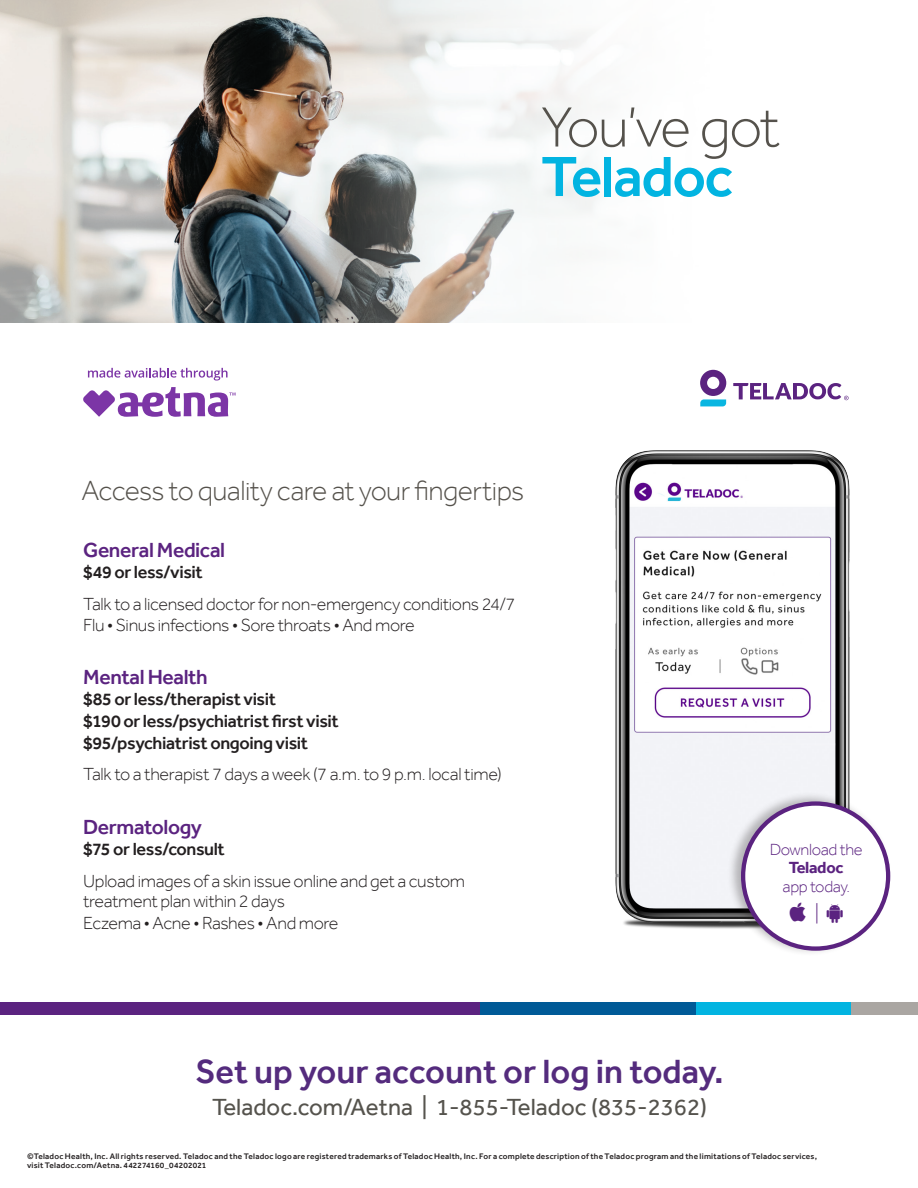
<style>
.page{position:relative;width:918px;height:1188px;background:#fff}
.page>*{position:absolute;margin:0;border:0;box-sizing:border-box;transform-origin:0 0}
.t1{font:300 58.5px/49.5px "Effra";letter-spacing:-.045em;color:#55524c}
.t2{font:500 34.5px "Effra";color:#542b7d}
.t3{font:300 28.5px "Effra";letter-spacing:-.02em;color:#55524c}
.t4{font:24px "Effra";color:#55534d}
.t5{font:500 21px "Effra";letter-spacing:-.02em;color:#5b2380}
.t6{font:300 20.4px "Effra";color:#5b2380}
.t7{font:300 18px/20.5px "Effra";letter-spacing:-.02em;color:#231f20}
.t8{font:500 18px "Effra";letter-spacing:-.02em;color:#231f20}
.t9{font:300 16.5px/18.3px "Effra";letter-spacing:-.02em;color:#5b2380;text-align:center}
.t10{font:500 8.25px/9px "Effra";letter-spacing:.025em;color:#231f20}
.s1{font-weight:500;color:#02b4e1}
.s2{font-weight:700}
</style>
<div class="page">
<img style="left:153px;top:0;width:503px;height:323px">
<div style="left:0;top:1002px;width:891px;height:13px;background:#5b2380"></div>
<div style="left:481px;top:1002px;width:271px;height:13px;background:#005a97"></div>
<div style="left:696px;top:1002px;width:211px;height:13px;background:#02b4e1"></div>
<div style="left:852px;top:1002px;width:66px;height:13px;background:#aaa6a2"></div>
<img style="left:615px;top:450px;width:235px;height:479px">
<div style="left:727px;top:791px;width:165px;height:166px;background:#231f20;opacity:.3"></div>
<div style="left:743px;top:804px;width:145px;height:145px;background:#fff;border-radius:50%"></div>
<div style="left:741px;top:801px;width:149px;height:150px;border:4px solid #5b2380;border-radius:50%"></div>
<svg style="left:83px;top:387px;width:152px;height:30px"></svg>
<svg style="left:88px;top:368px;width:140px;height:13px"></svg>
<svg style="left:700px;top:370px;width:26px;height:36px"></svg>
<svg style="left:733px;top:383px;width:116px;height:17px"></svg>
<p class="t1" style="left:541px;top:102px;width:241px">You’ve got<br><span class="s1">Teladoc</span></p>
<p class="t3" style="left:81px;top:474px;width:444px">Access to quality care at your fingertips</p>
<p class="t5" style="left:83px;top:537px;width:143px">General Medical</p>
<p class="t8" style="left:83px;top:562px;width:121px">$49 or less/visit</p>
<p class="t7" style="left:83px;top:594px;width:434px">Talk to a licensed doctor for non-emergency conditions 24/7<br>Flu • Sinus infections • Sore throats • And more</p>
<p class="t5" style="left:83px;top:664px;width:126px">Mental Health</p>
<p class="t8" style="left:83px;top:689px;width:194px">$85 or less/therapist visit</p>
<p class="t8" style="left:83px;top:710px;width:257px">$190 or less/psychiatrist first visit</p>
<p class="t8" style="left:83px;top:732px;width:226px">$95/psychiatrist ongoing visit</p>
<p class="t7" style="left:83px;top:764px;width:420px">Talk to a therapist 7 days a week (7 a.m. to 9 p.m. local time)</p>
<p class="t5" style="left:83px;top:814px;width:120px">Dermatology</p>
<p class="t8" style="left:83px;top:839px;width:143px">$75 or less/consult</p>
<p class="t7" style="left:83px;top:870px;width:383px">Upload images of a skin issue online and get a custom treatment plan within 2 days</p>
<p class="t7" style="left:83px;top:913px;width:257px">Eczema • Acne • Rashes • And more</p>
<p class="t9" style="left:770px;top:840px;width:95px">Download the<br><span class="s2">Teladoc<br></span>app today.</p>
<p class="t6" style="left:815px;top:901px;width:6px">|</p>
<p class="t2" style="left:195px;top:1051px;width:530px">Set up your account or log in today.</p>
<p class="t4" style="left:212px;top:1093px;width:497px">Teladoc.com/Aetna | 1-855-Teladoc (835-2362)</p>
<p class="t10" style="left:27px;top:1152px;width:792px">©Teladoc Health, Inc. All rights reserved. Teladoc and the Teladoc logo are registered trademarks of Teladoc Health, Inc. For a complete description of the Teladoc program and the limitations of Teladoc services, visit Teladoc.com/Aetna. 442274160_04202021</p>
</div>
